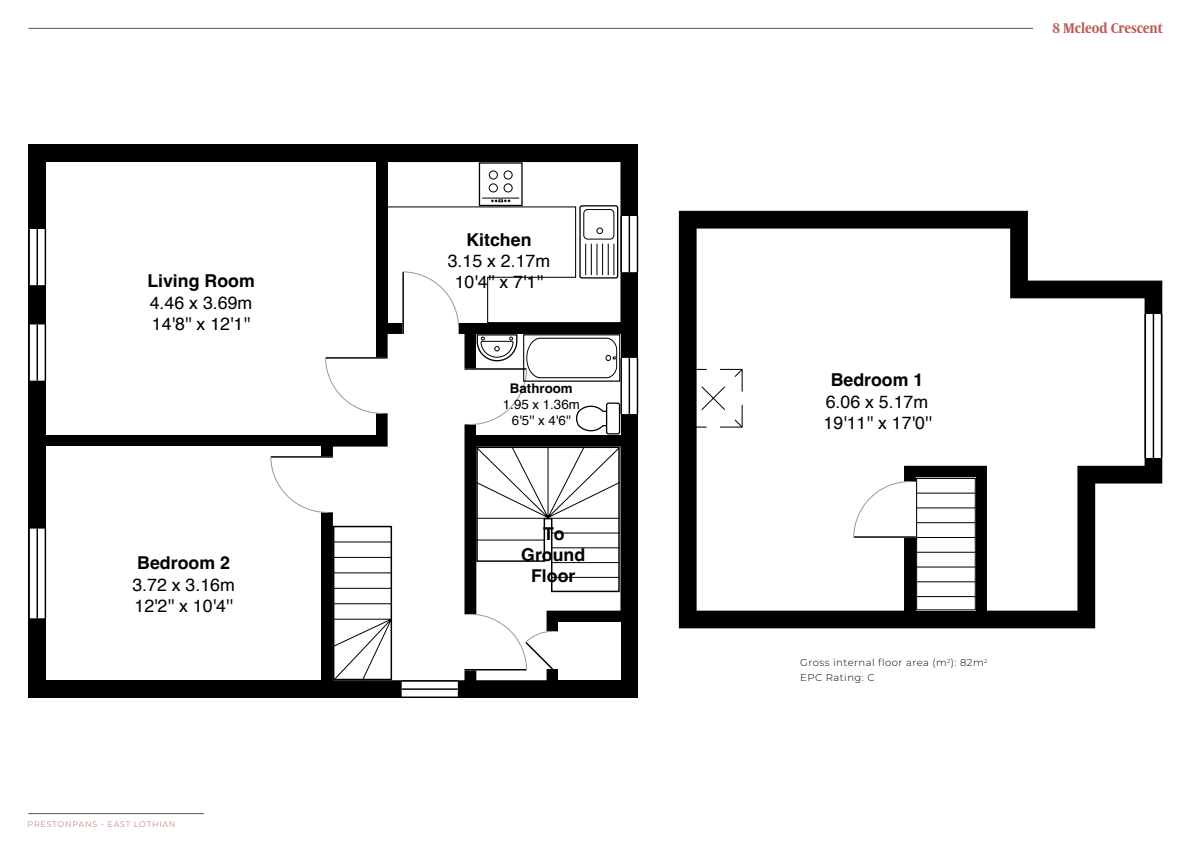
<style>
.page{position:relative;width:1191px;height:842px;background:#fff}
.page>*{position:absolute;margin:0;border:0;box-sizing:border-box;transform-origin:0 0}
.t1{font:17.7px/21.3px "Helvetica";color:#000}
.t2{font:700 17.7px/21.3px "Helvetica";color:#000;text-align:center}
.t3{font:700 14px "Coranto 2 Headline";color:#bd5c56}
.t4{font:13.3px/16px "Helvetica";color:#000;text-align:center}
.t5{font:700 13.3px "Helvetica";color:#000}
.t6{font:300 10px/15px "Montserrat";letter-spacing:.05em;color:#000}
.t7{font:300 8px "Montserrat";letter-spacing:.1em;color:#bd5c56}
</style>
<div class="page">
<hr style="left:28px;top:28px;width:1005px;height:1px;background:#575756">
<hr style="left:28px;top:813px;width:176px;height:1px;background:#575756">
<div style="left:28px;top:144px;width:610px;height:554px;background:#000"></div>
<svg style="left:679px;top:211px;width:483px;height:417px;fill:#000"></svg>
<div style="left:46px;top:162px;width:330px;height:273px;background:#fff"></div>
<div style="left:46px;top:447px;width:275px;height:233px;background:#fff"></div>
<div style="left:476px;top:334px;width:144px;height:101px;background:#fff"></div>
<div style="left:333px;top:432px;width:131px;height:248px;background:#fff"></div>
<svg style="left:696px;top:229px;width:448px;height:382px"></svg>
<div style="left:916px;top:478px;width:59px;height:133px;background:#fff"></div>
<div style="left:461px;top:614px;width:10px;height:56px;background:#fff"></div>
<hr style="left:464px;top:669px;width:62px;height:1px;background:#000">
<div style="left:402px;top:680px;width:56px;height:18px;background:linear-gradient(to right,#838383,#838383)"></div>
<div style="left:402px;top:682px;width:56px;height:14px;background:#fff"></div>
<hr style="left:402px;top:688px;width:56px;height:2px;background:#000">
<svg style="left:332px;top:526px;width:60px;height:155px;background:#dbdbdb"></svg>
<div style="left:326px;top:456px;width:10px;height:56px;background:#fff"></div>
<hr style="left:271px;top:456px;width:62px;height:2px;background:#000">
<svg style="left:270px;top:456px;width:58px;height:57px"></svg>
<div style="left:622px;top:216px;width:15px;height:56px;background:#fff"></div>
<hr style="left:628px;top:216px;width:2px;height:56px;background:#000">
<div style="left:622px;top:358px;width:15px;height:56px;background:#fff"></div>
<hr style="left:628px;top:358px;width:2px;height:56px;background:#000">
<div style="left:606px;top:402px;width:14px;height:32px;border:1px solid #000;border-radius:2px"></div>
<svg style="left:470px;top:446px;width:151px;height:234px;background:#dfdfdf"></svg>
<div style="left:28px;top:229px;width:18px;height:56px;background:#222"></div>
<div style="left:30px;top:229px;width:15px;height:56px;background:#fff"></div>
<hr style="left:37px;top:229px;width:1px;height:56px;background:#000">
<div style="left:28px;top:324px;width:18px;height:57px;background:#222"></div>
<div style="left:30px;top:324px;width:15px;height:57px;background:#fff"></div>
<hr style="left:37px;top:324px;width:1px;height:57px;background:#000">
<div style="left:28px;top:529px;width:18px;height:89px;background:#222"></div>
<div style="left:30px;top:529px;width:15px;height:89px;background:#fff"></div>
<hr style="left:37px;top:529px;width:1px;height:89px;background:#000">
<div style="left:1144px;top:314px;width:18px;height:144px;background:linear-gradient(to bottom,#d4d4d4,#d4d4d4)"></div>
<div style="left:1146px;top:314px;width:14px;height:144px;background:#fff"></div>
<hr style="left:1152px;top:314px;width:2px;height:144px;background:#000">
<div style="left:909px;top:482px;width:9px;height:56px;background:#fff"></div>
<hr style="left:853px;top:536px;width:63px;height:2px;background:#000">
<svg style="left:853px;top:481px;width:57px;height:57px"></svg>
<div style="left:916px;top:478px;width:59px;height:132px;border:1px solid #000"></div>
<hr style="left:916px;top:596px;width:59px;height:1px;background:#000">
<hr style="left:916px;top:581px;width:59px;height:1px;background:#000">
<hr style="left:916px;top:567px;width:59px;height:1px;background:#000">
<hr style="left:916px;top:552px;width:59px;height:1px;background:#000">
<hr style="left:916px;top:537px;width:59px;height:1px;background:#000">
<hr style="left:916px;top:522px;width:59px;height:1px;background:#000">
<hr style="left:916px;top:507px;width:59px;height:1px;background:#000">
<hr style="left:916px;top:493px;width:59px;height:1px;background:#000">
<hr style="left:916px;top:478px;width:59px;height:1px;background:#000">
<svg style="left:683px;top:368px;width:60px;height:60px"></svg>
<svg style="left:325px;top:162px;width:297px;height:270px"></svg>
<p class="t2" style="left:147px;top:272px;width:109px">Living Room</p>
<p class="t1" style="left:150px;top:292px;width:104px">4.46 x 3.69m<br>14'8'' x 12'1''</p>
<p class="t2" style="left:137px;top:554px;width:94px">Bedroom 2</p>
<p class="t1" style="left:132px;top:574px;width:104px">3.72 x 3.16m<br>12'2'' x 10'4''</p>
<p class="t7" style="left:28px;top:818px;width:149px">PRESTONPANS - EAST LOTHIAN</p>
<p class="t2" style="left:466px;top:231px;width:67px">Kitchen</p>
<p class="t1" style="left:448px;top:251px;width:104px;text-align:center">3.15 x 2.17m<br>10'4'' x 7'1''</p>
<p class="t5" style="left:510px;top:380px;width:64px">Bathroom</p>
<p class="t4" style="left:503px;top:396px;width:78px">1.95 x 1.36m<br>6'5'' x 4'6''</p>
<p class="t2" style="left:521px;top:525px;width:66px">To<br>Ground<br>Floor</p>
<p class="t3" style="left:1052px;top:17px;width:112px">8 Mcleod Crescent</p>
<p class="t2" style="left:830px;top:371px;width:94px">Bedroom 1</p>
<p class="t1" style="left:823px;top:391px;width:110px">6.06 x 5.17m<br>19'11'' x 17'0''</p>
<p class="t6" style="left:800px;top:655px;width:189px">Gross internal floor area (m<sup>2</sup>): 82m<sup>2<br></sup>EPC Rating: C</p>
</div>
